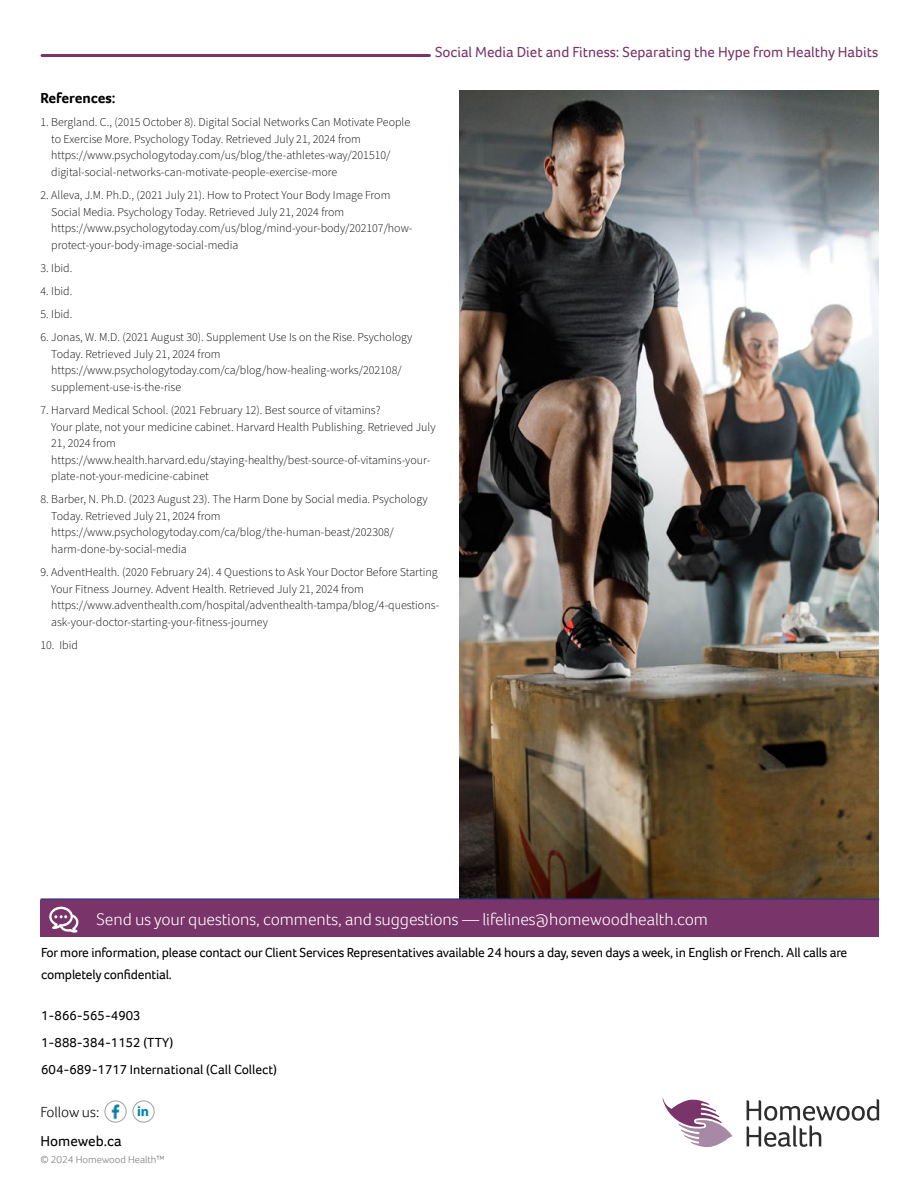
<style>
.page{position:relative;width:918px;height:1188px;background:#fff}
.page>*{position:absolute;margin:0;border:0;box-sizing:border-box;transform-origin:0 0}
.t1{font:300 17.25px "Foco";letter-spacing:-.005em;color:#fff}
.t2{font:15px "Foco";color:#79356a}
.t3{font:700 15px "Foco";color:#000}
.t4{font:15px "Foco";color:#000}
.t5{font:300 15px "Foco";letter-spacing:-.005em;color:#000}
.t6{font:700 14.1px "Myriad Pro";color:#0083a8}
.t7{font:13.5px/27px "Foco";letter-spacing:-.015em;color:#000}
.t8{font:300 12px/16.5px "Source Sans Pro";color:#000}
.t9{font:300 10.5px "Foco";color:#797a7d}
</style>
<div class="page">
<img style="left:459px;top:91px;width:419px;height:807px">
<svg style="left:747px;top:1099px;width:132px;height:48px"></svg>
<svg style="left:663px;top:1098px;width:69px;height:49px"></svg>
<hr style="left:40px;top:898px;width:839px;height:3px;background:#40367a">
<hr style="left:42px;top:54px;width:387px;height:3px;background:#79356a">
<div style="left:40px;top:901px;width:839px;height:36px;background:#79356a"></div>
<svg style="left:49px;top:907px;width:30px;height:26px"></svg>
<img style="left:105px;top:1101px;width:21px;height:21px;border-radius:11px">
<div style="left:105px;top:1101px;width:21px;height:21px;border:1px solid #9d9fa2;border-radius:50%"></div>
<div style="left:133px;top:1101px;width:21px;height:21px;border:1px solid #9d9fa2;border-radius:50%"></div>
<p class="t2" style="left:435px;top:42px;width:445px">Social Media Diet and Fitness: Separating the Hype from Healthy Habits</p>
<p class="t3" style="left:40px;top:88px;width:77px">References:</p>
<p class="t8" style="left:51px;top:114px;width:360px;text-indent:-11px">1. Bergland. C., (2015 October 8). Digital Social Networks Can Motivate People to Exercise More. Psychology Today. Retrieved July 21, 2024 from https://www.psychologytoday.com/us/blog/the-athletes-way/201510/ digital-social-networks-can-motivate-people-exercise-more</p>
<p class="t8" style="left:51px;top:187px;width:363px;text-indent:-11px">2. Alleva, J.M. Ph.D., (2021 July 21). How to Protect Your Body Image From Social Media. Psychology Today. Retrieved July 21, 2024 from https://www.psychologytoday.com/us/blog/mind-your-body/202107/how&shy;protect-your-body-image-social-media</p>
<p class="t8" style="left:40px;top:260px;width:33px">3. Ibid.</p>
<p class="t8" style="left:40px;top:283px;width:33px">4. Ibid.</p>
<p class="t8" style="left:40px;top:306px;width:33px">5. Ibid.</p>
<p class="t8" style="left:51px;top:330px;width:363px;text-indent:-11px">6. Jonas, W. M.D. (2021 August 30). Supplement Use Is on the Rise. Psychology Today. Retrieved July 21, 2024 from https://www.psychologytoday.com/ca/blog/how-healing-works/202108/ supplement-use-is-the-rise</p>
<p class="t8" style="left:51px;top:402px;width:386px;text-indent:-11px">7. Harvard Medical School. (2021 February 12). Best source of vitamins?<br>Your plate, not your medicine cabinet. Harvard Health Publishing. Retrieved July 21, 2024 from https://www.health.harvard.edu/staying-healthy/best-source-of-vitamins-your&shy;plate-not-your-medicine-cabinet</p>
<p class="t8" style="left:51px;top:492px;width:378px;text-indent:-11px">8. Barber, N. Ph.D. (2023 August 23). The Harm Done by Social media. Psychology Today. Retrieved July 21, 2024 from https://www.psychologytoday.com/ca/blog/the-human-beast/202308/ harm-done-by-social-media</p>
<p class="t8" style="left:51px;top:564px;width:390px;text-indent:-11px">9. AdventHealth. (2020 February 24). 4 Questions to Ask Your Doctor Before Starting Your Fitness Journey. Advent Health. Retrieved July 21, 2024 from https://www.adventhealth.com/hospital/adventhealth-tampa/blog/4-questions&shy;ask-your-doctor-starting-your-fitness-journey</p>
<p class="t8" style="left:40px;top:637px;width:39px">10. Ibid</p>
<h1 class="t1" style="left:97px;top:908px;width:613px">Send us your questions, comments, and suggestions — lifelines@homewoodhealth.com</h1>
<p class="t7" style="left:41px;top:941px;width:808px;line-height:22.5px">For more information, please contact our Client Services Representatives available 24 hours a day, seven days a week, in English or French. All calls are completely confidential.</p>
<p class="t7" style="left:41px;top:1002px;width:237px">1-866-565-4903<br>1-888-384-1152 (TTY)<br>604-689-1717 International (Call Collect)</p>
<p class="t5" style="left:40px;top:1102px;width:60px">Follow us:</p>
<p class="t6" style="left:137px;top:1102px;width:14px">in</p>
<p class="t4" style="left:40px;top:1131px;width:83px">Homeweb.ca</p>
<p class="t9" style="left:40px;top:1153px;width:126px">© 2024 Homewood Health™</p>
</div>
